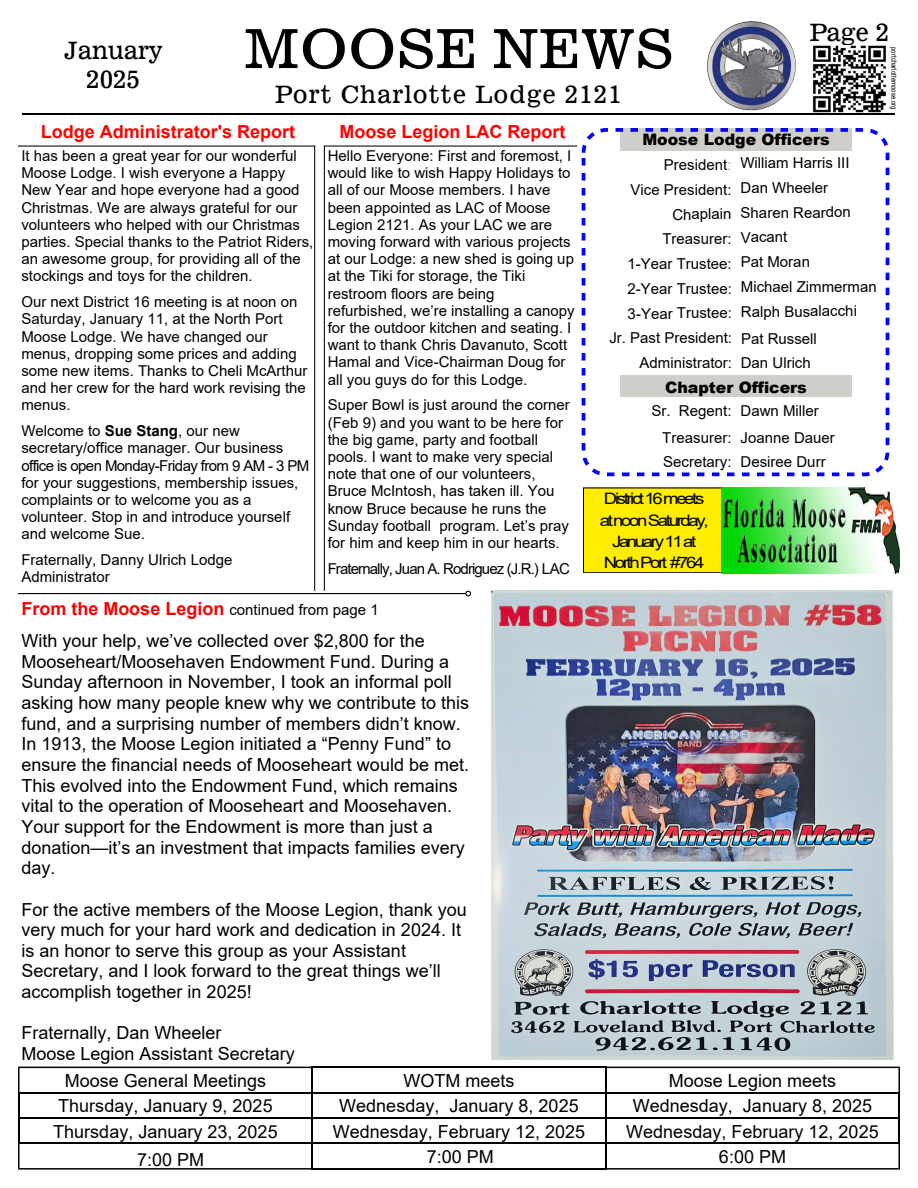
<style>
.page{position:relative;width:918px;height:1188px;background:#fff}
.page>*{position:absolute;margin:0;border:0;box-sizing:border-box;transform-origin:0 0}
.t1{font:54px "News 701 BT Roman A";color:#000}
.t2{font:24px "News 701 BT Roman A";letter-spacing:.045em;color:#000}
.t3{font:24px/28.8px "News 701 BT Roman A";color:#000;text-align:center}
.t4{font:18px/20.7px "Arial";color:#000}
.t5{font:700 18px "Arial";color:#f00}
.t6{font:700 18px "Arial";color:#fa0000}
.t7{font:15.75px/21.3px "Arial";letter-spacing:-.125em;color:#000;text-align:center;scale:1.18 1}
.t8{font:900 15.75px "Arial";color:#000}
.t9{font:15px/17.2px "Arial";color:#000}
.t10{font:15px "Arial";letter-spacing:-.06em;color:#000}
.t11{font:7.5px "Arial";color:#000;scale:.81 1}
.s1{font-weight:700}
.s2{font-weight:400;font-size:15px;color:#000}
.s3{color:rgb(0 0 0/.36)}
</style>
<div class="page">
<hr style="left:23px;top:113px;width:244px;height:2px;background:#000">
<hr style="left:267px;top:113px;width:364px;height:2px;background:#000">
<hr style="left:631px;top:113px;width:264px;height:2px;background:#000">
<img style="left:707px;top:21px;width:89px;height:90px">
<img style="left:813px;top:46px;width:73px;height:66px">
<hr style="left:311px;top:1067px;width:296px;height:1px;background:#000">
<hr style="left:311px;top:1092px;width:296px;height:1px;background:#000">
<hr style="left:18px;top:1117px;width:295px;height:2px;background:#000">
<hr style="left:311px;top:1117px;width:296px;height:2px;background:#000">
<hr style="left:605px;top:1117px;width:295px;height:2px;background:#000">
<hr style="left:311px;top:1143px;width:296px;height:1px;background:#000">
<hr style="left:311px;top:1168px;width:296px;height:2px;background:#000">
<svg style="left:18px;top:1067px;width:293px;height:26px"></svg>
<hr style="left:18px;top:1092px;width:2px;height:27px;background:#000">
<hr style="left:18px;top:1117px;width:2px;height:27px;background:#000">
<svg style="left:18px;top:1143px;width:293px;height:27px"></svg>
<hr style="left:311px;top:1067px;width:2px;height:26px;background:#000">
<hr style="left:311px;top:1092px;width:2px;height:27px;background:#000">
<hr style="left:311px;top:1117px;width:2px;height:27px;background:#000">
<hr style="left:311px;top:1143px;width:2px;height:27px;background:#000">
<hr style="left:605px;top:1092px;width:2px;height:27px;background:#000">
<hr style="left:605px;top:1117px;width:2px;height:27px;background:#000">
<svg style="left:605px;top:1067px;width:295px;height:26px"></svg>
<hr style="left:898px;top:1092px;width:2px;height:27px;background:#000">
<hr style="left:898px;top:1117px;width:2px;height:27px;background:#000">
<svg style="left:605px;top:1143px;width:295px;height:27px"></svg>
<div style="left:620px;top:128px;width:232px;height:23px;background:#cfcec8"></div>
<div style="left:620px;top:376px;width:232px;height:21px;background:#cfcec8"></div>
<div style="left:582px;top:128px;width:307px;height:348px;border:4px dashed #00f;border-radius:23px"></div>
<div style="left:584px;top:488px;width:139px;height:84px;background:#ffed00"></div>
<div style="left:583px;top:488px;width:140px;height:85px;border:1px solid #000"></div>
<img style="left:721px;top:488px;width:179px;height:85px">
<hr style="left:18px;top:593px;width:447px;height:1px;background:#000">
<svg style="left:465px;top:592px;width:6px;height:4px"></svg>
<svg style="left:18px;top:145px;width:298px;height:446px"></svg>
<img style="left:492px;top:591px;width:402px;height:469px">
<svg style="left:323px;top:145px;width:255px;height:447px"></svg>
<h2 class="t3" style="left:64px;top:38px;width:100px">January<br>2025</h2>
<h1 class="t1" style="left:244px;top:27px;width:431px">MOOSE NEWS</h1>
<h2 class="t2" style="left:275px;top:85px;width:349px">Port Charlotte Lodge 2121</h2>
<h2 class="t2" style="left:809px;top:22px;width:81px">Page 2</h2>
<p class="t11" style="left:897px;top:47px;width:79px;rotate:90deg">portcharlottemoose.org</p>
<p class="t5" style="left:41px;top:125px;width:256px">Lodge Administrator's Report</p>
<p class="t9" style="left:21px;top:149px;width:294px">It has been a great year for our wonderful Moose Lodge. I wish everyone a Happy New Year and hope everyone had a good Christmas. We are always grateful for our volunteers who helped with our Christmas parties. Special thanks to the Patriot Riders, an awesome group, for providing all of the stockings and toys for the children.</p>
<p class="t9" style="left:21px;top:295px;width:288px">Our next District 16 meeting is at noon on Saturday, January 11, at the North Port Moose Lodge. We have changed our menus, dropping some prices and adding some new items. Thanks to Cheli McArthur and her crew for the hard work revising the menus.</p>
<p class="t9" style="left:21px;top:424px;width:290px">Welcome to <span class="s1">Sue Stang</span>, our new secretary/office manager. Our business office is open Monday-Friday from 9 AM - 3 PM for your suggestions, membership issues, complaints or to welcome you as a volunteer. Stop in and introduce yourself and welcome Sue.</p>
<p class="t9" style="left:21px;top:553px;width:213px">Fraternally, Danny Ulrich Lodge<br>Administrator</p>
<p class="t5" style="left:339px;top:125px;width:228px">Moose Legion LAC Report</p>
<p class="t9" style="left:328px;top:149px;width:249px">Hello Everyone: First and foremost, I would like to wish Happy Holidays to all of our Moose members. I have been appointed as LAC of Moose Legion 2121. As your LAC we are moving forward with various projects at our Lodge: a new shed is going up at the Tiki for storage, the Tiki restroom floors are being refurbished, we’re installing a canopy for the outdoor kitchen and seating. I want to thank Chris Davanuto, Scott Hamal and Vice-Chairman Doug for all you guys do for this Lodge.</p>
<p class="t9" style="left:328px;top:398px;width:244px">Super Bowl is just around the corner (Feb 9) and you want to be here for the big game, party and football pools. I want to make very special note that one of our volunteers, Bruce McIntosh, has taken ill. You know Bruce because he runs the Sunday football program. Let’s pray for him and keep him in our hearts.</p>
<p class="t10" style="left:328px;top:563px;width:244px">Fraternally, Juan A. Rodriguez (J.R.) LAC</p>
<p class="t6" style="left:21px;top:602px;width:359px">From the Moose Legion <span class="s2">continued from page 1</span></p>
<p class="t4" style="left:21px;top:632px;width:449px">With your help, we’ve collected over $2,800 for the Mooseheart/Moosehaven Endowment Fund. During a Sunday afternoon in November, I took an informal poll asking how many people knew why we contribute to this fund, and a surprising number of members didn’t know.<br>In 1913, the Moose Legion initiated a “Penny Fund” to ensure the financial needs of Mooseheart would be met.<br>This evolved into the Endowment Fund, which remains vital to the operation of Mooseheart and Moosehaven.<br>Your support for the Endowment is more than just a donation—it’s an investment that impacts families every day.</p>
<p class="t4" style="left:21px;top:900px;width:447px">For the active members of the Moose Legion, thank you very much for your hard work and dedication in 2024. It is an honor to serve this group as your Assistant Secretary, and I look forward to the great things we’ll accomplish together in 2025!</p>
<p class="t4" style="left:21px;top:1024px;width:275px">Fraternally, Dan Wheeler<br>Moose Legion Assistant Secretary</p>
<p class="t8" style="left:642px;top:134px;width:189px">Moose Lodge Officers</p>
<p class="t9" style="left:631px;top:151px;width:221px;line-height:26.4px;text-indent:33px">President<span class="s3">:</span> William Harris III<br>Vice President: Dan Wheeler</p>
<p class="t9" style="left:662px;top:201px;width:190px;line-height:26.4px;text-indent:10px">Chaplain Sharen Reardon<br>Treasurer: Vacant</p>
<p class="t9" style="left:627px;top:253px;width:251px;line-height:23.1px">1-Year Trustee: Pat Moran<br>2-Year Trustee: Michael Zimmerman</p>
<p class="t9" style="left:609px;top:299px;width:249px;line-height:26.7px;text-indent:18px">3-Year Trustee: Ralph Busalacchi<br>Jr. Past President: Pat Russell</p>
<p class="t9" style="left:640px;top:355px;width:173px">Administrator: Dan Ulrich</p>
<p class="t9" style="left:662px;top:399px;width:174px;line-height:26.4px;text-indent:-11px">Sr. Regent: Dawn Miller<br>Treasurer: Joanne Dauer</p>
<p class="t9" style="left:663px;top:454px;width:164px">Secretary: Desiree Durr</p>
<p class="t8" style="left:665px;top:382px;width:143px">Chapter Officers</p>
<p class="t7" style="left:600px;top:490px;width:94px">District16 meets atnoon Saturday,<br>January 11 at<br>North Port #764</p>
<p class="t4" style="left:65px;top:1072px;width:203px">Moose General Meetings</p>
<p class="t4" style="left:403px;top:1072px;width:112px">WOTM meets</p>
<p class="t4" style="left:669px;top:1072px;width:169px">Moose Legion meets</p>
<p class="t4" style="left:58px;top:1097px;width:216px">Thursday, January 9, 2025</p>
<p class="t4" style="left:339px;top:1097px;width:241px">Wednesday, January 8, 2025</p>
<p class="t4" style="left:633px;top:1097px;width:241px">Wednesday, January 8, 2025</p>
<p class="t4" style="left:53px;top:1123px;width:226px">Thursday, January 23, 2025</p>
<p class="t4" style="left:333px;top:1123px;width:254px">Wednesday, February 12, 2025</p>
<p class="t4" style="left:626px;top:1120px;width:254px;line-height:25.3px;text-align:center">Wednesday, February 12, 2025<br>6:00 PM</p>
<p class="t4" style="left:137px;top:1150px;width:69px">7:00 PM</p>
<p class="t4" style="left:427px;top:1148px;width:69px">7:00 PM</p>
</div>
